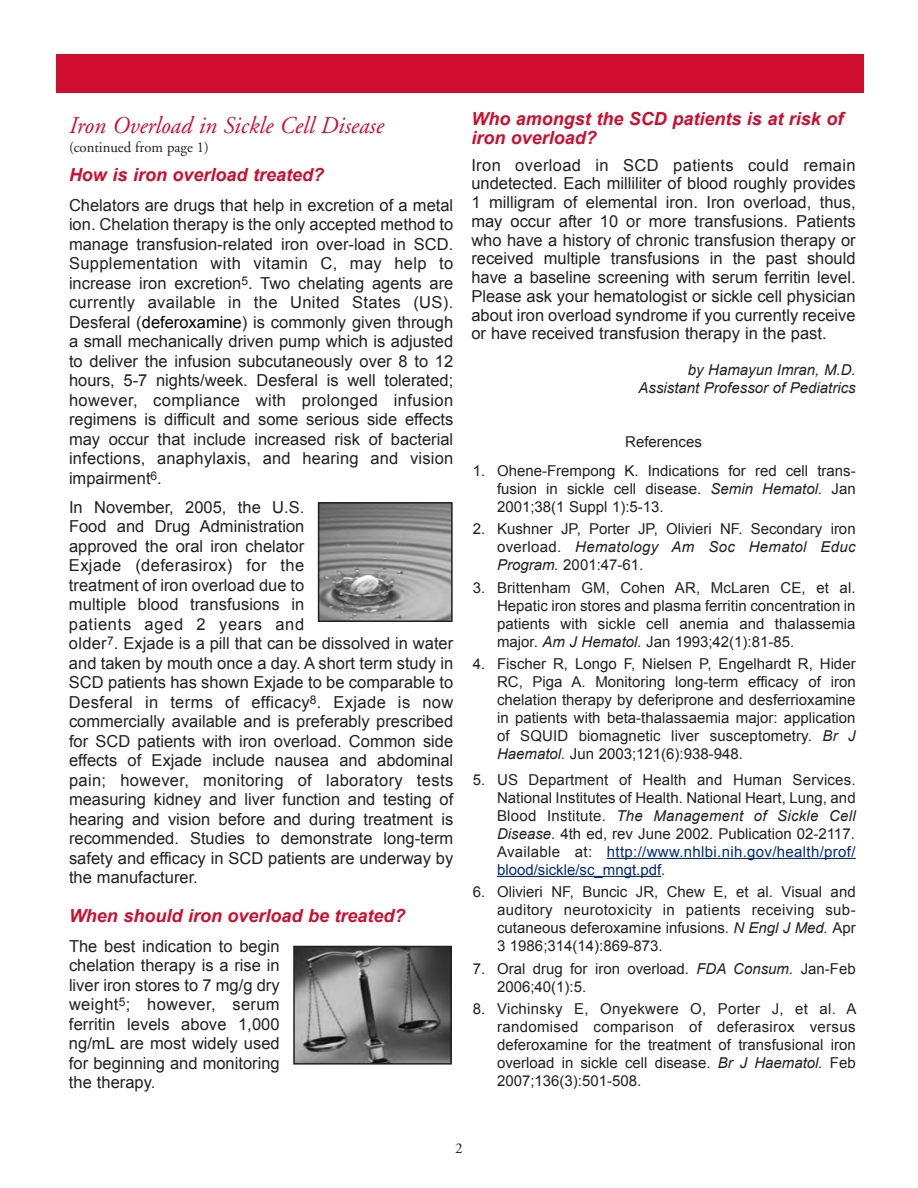
<style>
.page{position:relative;width:918px;height:1188px;background:#fff}
.page>*{position:absolute;margin:0;border:0;box-sizing:border-box;transform-origin:0 0}
.t1{font:italic 24px "Adobe Garamond";color:#cf0d2f}
.t2{font:italic 700 18px/18.8px "Arial";color:#cf0d2f}
.t3{font:16.5px/19.5px "Arial";color:#231f20;text-align:justify}
.t4{font:15px/18px "Arial";color:#231f20;text-align:justify}
.t5{font:italic 15px/18px "Arial";color:#231f20;text-align:right}
.t6{font:15px "Adobe Garamond";color:#231f20}
.s1{color:#000}
.s2{font-style:italic}
.s3{color:#002a77}
</style>
<div class="page">
<div style="left:56px;top:55px;width:808px;height:38px;background:#cf0d2f"></div>
<hr style="left:607px;top:858px;width:249px;height:1px;background:#002a77">
<hr style="left:497px;top:876px;width:164px;height:1px;background:#002a77">
<img style="left:321px;top:505px;width:129px;height:114px">
<div style="left:318px;top:502px;width:135px;height:120px;border:2px solid #231f20"></div>
<img style="left:296px;top:949px;width:153px;height:113px">
<div style="left:293px;top:946px;width:159px;height:119px;border:2px solid #231f20"></div>
<h2 class="t1" style="left:69px;top:116px;width:316px">Iron Overload in Sickle Cell Disease</h2>
<p class="t6" style="left:69px;top:141px;width:141px">(continued from page 1)</p>
<h3 class="t2" style="left:69px;top:166px;width:257px">How is iron overload treated?</h3>
<p class="t3" style="left:69px;top:195px;width:386px">Chelators are drugs that help in excretion of a metal ion. Chelation therapy is the only accepted method to manage transfusion-related iron over- load in SCD.<br>Supplementation with vitamin C, may help to increase iron excretion<sup>5</sup>. Two chelating agents are currently available in the United States (US).<br>Desferal (<span class="s1">deferoxamine</span>) is commonly given through a small mechanically driven pump which is adjusted to deliver the infusion subcutaneously over 8 to 12 hours, 5-7 nights/week. Desferal is well tolerated; however, compliance with prolonged infusion regimens is difficult and some serious side effects may occur that include increased risk of bacterial infections, anaphylaxis, and hearing and vision impairment<sup>6</sup>.</p>
<p class="t3" style="left:69px;top:497px;width:386px;text-align:left">In November, 2005, the U.S.<br>Food and Drug Adminis tra tion<br>approved the oral iron chelator<br>Exjade (deferasirox) for the<br>treatment of iron overload due to<br>multiple blood transfusions in<br>patients aged 2 years and<br>older<sup>7</sup>. Exjade is a pill that can be dissolved in water and taken by mouth once a day. A short term study in SCD patients has shown Exjade to be comparable to Desferal in terms of efficacy<sup>8</sup>. Exjade is now commercially available and is preferably prescribed for SCD patients with iron overload. Common side effects of Exjade include nausea and abdominal pain; however, monitoring of laboratory tests measuring kidney and liver function and testing of hearing and vision before and during treatment is recommended. Studies to demonstrate long-term safety and efficacy in SCD patients are underway by the manufacturer.</p>
<h3 class="t2" style="left:69px;top:907px;width:338px">When should iron overload be treated?</h3>
<p class="t3" style="left:69px;top:936px;width:212px">The best indication to begin chelation therapy is a rise in liver iron stores to 7 mg/g dry weight<sup>5</sup>; however, serum ferritin levels above 1,000 ng/mL are most widely used for beginning and monitoring the therapy.</p>
<h3 class="t2" style="left:471px;top:110px;width:374px">Who amongst the SCD patients is at risk of iron overload?</h3>
<p class="t3" style="left:471px;top:156px;width:386px;line-height:18.8px">Iron overload in SCD patients could remain undetected. Each milliliter of blood roughly provides 1 milligram of elemental iron. Iron overload, thus, may occur after 10 or more transfusions. Patients who have a history of chronic transfusion therapy or received multiple transfusions in the past should have a baseline screening with serum ferritin level.<br>Please ask your hematologist or sickle cell physician about iron overload syndrome if you currently receive or have received transfusion therapy in the past.</p>
<p class="t5" style="left:639px;top:361px;width:219px">by Hamayun Imran, M.D.<br>Assistant Professor of Pediatrics</p>
<p class="t4" style="left:625px;top:433px;width:78px">References</p>
<p class="t4" style="left:497px;top:462px;width:360px;text-indent:-24px">1. Ohene-Frempong K. Indications for red cell trans - fusion in sickle cell disease. <span class="s2">Semin Hematol.</span> Jan 2001;38(1 Suppl 1):5-13.</p>
<p class="t4" style="left:497px;top:520px;width:360px;text-indent:-24px">2. Kushner JP, Porter JP, Olivieri NF. Secondary iron over load. <span class="s2">Hematology Am Soc Hematol Educ Program.</span> 2001:47-61.</p>
<p class="t4" style="left:497px;top:579px;width:360px;text-indent:-24px">3. Brittenham GM, Cohen AR, McLaren CE, et al.<br>Hepatic iron stores and plasma ferritin concentration in patients with sickle cell anemia and thalassemia major. <span class="s2">Am J Hematol.</span> Jan 1993;42(1):81-85.</p>
<p class="t4" style="left:497px;top:655px;width:360px;text-indent:-24px">4. Fischer R, Longo F, Nielsen P, Engelhardt R, Hider RC, Piga A. Monitoring long-term efficacy of iron chelation therapy by deferiprone and desferrioxamine in patients with beta-thalassaemia major: application of SQUID biomagnetic liver susceptometry. <span class="s2">Br J Haematol.</span> Jun 2003;121(6):938-948.</p>
<p class="t4" style="left:497px;top:771px;width:360px;text-indent:-24px">5. US Department of Health and Human Services.<br>National Institutes of Health. National Heart, Lung, and Blood Institute. <span class="s2">The Management of Sickle Cell Disease</span>. 4th ed, rev June 2002. Publication 02-2117.<br>Available at: <span class="s3">http://www.nhlbi.nih.gov/health/prof/ blood/sickle/sc_mngt.pdf.</span></p>
<p class="t4" style="left:497px;top:883px;width:360px;text-indent:-24px">6. Olivieri NF, Buncic JR, Chew E, et al. Visual and auditory neurotoxicity in patients receiving sub - cutaneous deferoxamine infusions. <span class="s2">N Engl J Med.</span> Apr 3 1986;314(14):869-873.</p>
<p class="t4" style="left:497px;top:960px;width:360px;text-indent:-24px">7. Oral drug for iron overload. <span class="s2">FDA Consum.</span> Jan-Feb<br>2006;40(1):5.</p>
<p class="t4" style="left:497px;top:1000px;width:361px;text-indent:-24px">8. Vichinsky E, Onyekwere O, Porter J, et al. A randomised comparison of deferasirox versus deferoxamine for the treatment of transfusional iron overload in sickle cell disease. <span class="s2">Br J Haematol.</span> Feb 2007;136(3):501-508.</p>
<p class="t6" style="left:455px;top:1142px;width:9px">2</p>
</div>
